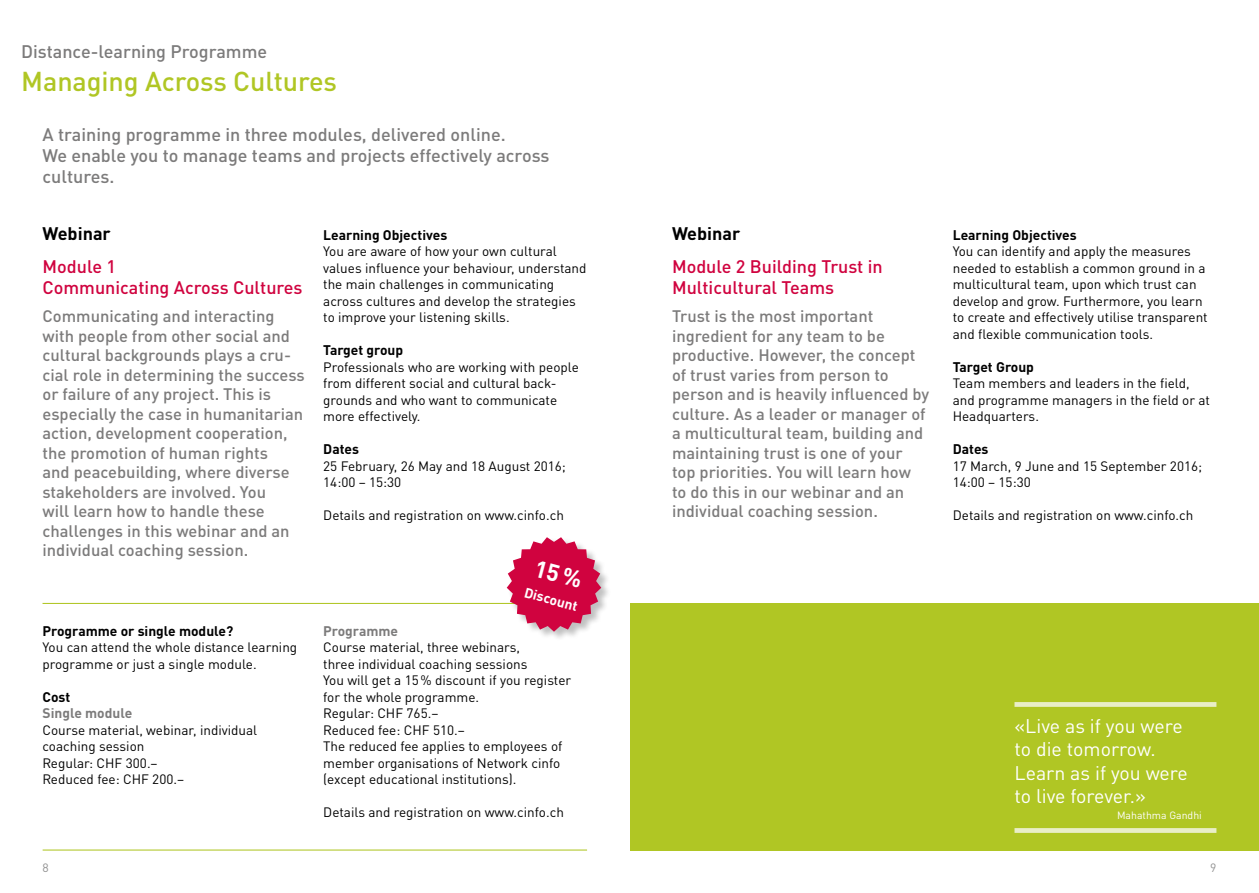
<style>
.page{position:relative;width:1259px;height:893px;background:#fff}
.page>*{position:absolute;margin:0;border:0;box-sizing:border-box;transform-origin:0 0}
.t1{font:500 27px "DINOT";letter-spacing:-.005em;color:#b0c624}
.t2{font:19.5px/23.2px "DINOT";color:#fff}
.t3{font:500 18px/21px "DINOT";color:#7c7b7b}
.t4{font:500 18px/21px "DINOT";color:#d0033f}
.t5{font:700 18px "DINOT";color:#000}
.t6{font:500 16.5px/19.5px "DINOT";color:#7c7b7b}
.t7{font:700 13.8px "DINOT";color:#000}
.t8{font:700 13.8px "DINOT";color:#7c7b7b}
.t9{font:700 13.8px "DINOT";color:#fff}
.t10{font:13.5px/16.5px "DINOT";color:#000}
.t11{font:12px "DINOT";color:#929292}
.t12{font:10.5px "DINOT";color:#fff}
</style>
<div class="page">
<div style="left:630px;top:603px;width:629px;height:248px;background:#b0c624"></div>
<hr style="left:43px;top:603px;width:544px;height:1px;background:#b0c624">
<hr style="left:43px;top:849px;width:544px;height:2px;background:#b0c624">
<div style="left:1014px;top:702px;width:202px;height:5px;background:#e9eec7"></div>
<div style="left:1014px;top:828px;width:202px;height:5px;background:#e9eec7"></div>
<div style="left:506px;top:537px;width:105px;height:105px;background:#000;opacity:.25"></div>
<svg style="left:507px;top:537px;width:94px;height:95px"></svg>
<h3 class="t3" style="left:21px;top:41px;width:247px">Distance-learning Programme</h3>
<h1 class="t1" style="left:21px;top:64px;width:317px">Managing Across Cultures</h1>
<h3 class="t3" style="left:43px;top:123px;width:508px">A training programme in three modules, delivered online.<br>We enable you to manage teams and projects effectively across cultures.</h3>
<h3 class="t5" style="left:43px;top:222px;width:70px">Webinar</h3>
<h3 class="t4" style="left:43px;top:255px;width:262px">Module 1<br>Communicating Across Cultures</h3>
<p class="t6" style="left:43px;top:306px;width:264px">Communicating and interacting with people from other social and cultural backgrounds plays a cru&shy;cial role in determining the success or failure of any project. This is especially the case in humanitarian action, development cooperation, the promotion of human rights<br>and peacebuilding, where diverse stakeholders are involved. You<br>will learn how to handle these challenges in this webinar and an individual coaching session.</p>
<p class="t7" style="left:323px;top:226px;width:126px">Learning Objectives</p>
<p class="t10" style="left:323px;top:243px;width:265px">You are aware of how your own cultural values influence your behaviour, understand the main challenges in communicating across cultures and develop the strategies to improve your listening skills.</p>
<p class="t7" style="left:323px;top:341px;width:81px">Target group</p>
<p class="t10" style="left:323px;top:358px;width:257px">Professionals who are working with people from different social and cultural back&shy;grounds and who want to communicate more effectively.</p>
<p class="t7" style="left:323px;top:440px;width:37px">Dates</p>
<p class="t10" style="left:323px;top:457px;width:244px">25 February, 26 May and 18 August 2016;<br>14:00 – 15:30</p>
<p class="t10" style="left:323px;top:507px;width:242px">Details and registration on www.cinfo.ch</p>
<p class="t9" style="left:527px;top:583px;width:56px;rotate:15deg">Discount</p>
<h3 class="t5" style="left:672px;top:221px;width:70px">Webinar</h3>
<h3 class="t4" style="left:672px;top:255px;width:212px">Module 2 Building Trust in<br>Multicultural Teams</h3>
<p class="t6" style="left:672px;top:306px;width:259px">Trust is the most important ingredient for any team to be productive. However, the concept of trust varies from person to person and is heavily influenced by culture. As a leader or manager of a multicultural team, building and maintaining trust is one of your top priorities. You will learn how to do this in our webinar and an individual coaching session.</p>
<p class="t7" style="left:952px;top:226px;width:126px">Learning Objectives</p>
<p class="t10" style="left:952px;top:243px;width:256px">You can identify and apply the measures needed to establish a common ground in a multicultural team, upon which trust can develop and grow. Furthermore, you learn to create and effectively utilise transparent and flexible communication tools.</p>
<p class="t7" style="left:952px;top:358px;width:83px">Target Group</p>
<p class="t10" style="left:952px;top:375px;width:259px">Team members and leaders in the field, and programme managers in the field or at<br>Headquarters.</p>
<p class="t7" style="left:952px;top:440px;width:37px">Dates</p>
<p class="t10" style="left:952px;top:457px;width:251px">17 March, 9 June and 15 September 2016;<br>14:00 – 15:30</p>
<p class="t10" style="left:952px;top:507px;width:242px">Details and registration on www.cinfo.ch</p>
<p class="t7" style="left:43px;top:622px;width:192px">Programme or single module?</p>
<p class="t10" style="left:43px;top:639px;width:256px">You can attend the whole distance learning programme or just a single module.</p>
<p class="t7" style="left:43px;top:688px;width:29px">Cost</p>
<p class="t8" style="left:43px;top:704px;width:91px">Single module</p>
<p class="t10" style="left:43px;top:721px;width:216px">Course material, webinar, individual coaching session<br>Regular: CHF 300.–<br>Reduced fee: CHF 200.–</p>
<h2 class="t2" style="left:1014px;top:714px;width:175px">«Live as if you were to die tomorrow.<br>Learn as if you were to live forever.»</h2>
<p class="t12" style="left:1117px;top:809px;width:86px">Mahathma Gandhi</p>
<p class="t8" style="left:323px;top:622px;width:76px">Programme</p>
<p class="t10" style="left:323px;top:639px;width:249px">Course material, three webinars,<br>three individual coaching sessions<br>You will get a 15% discount if you register for the whole programme.<br>Regular: CHF 765.–<br>Reduced fee: CHF 510.–<br>The reduced fee applies to employees of member organisations of Network cinfo (except educational institutions).</p>
<p class="t10" style="left:323px;top:804px;width:242px">Details and registration on www.cinfo.ch</p>
<p class="t11" style="left:43px;top:860px;width:8px">8</p>
<p class="t11" style="left:1210px;top:860px;width:8px">9</p>
</div>
